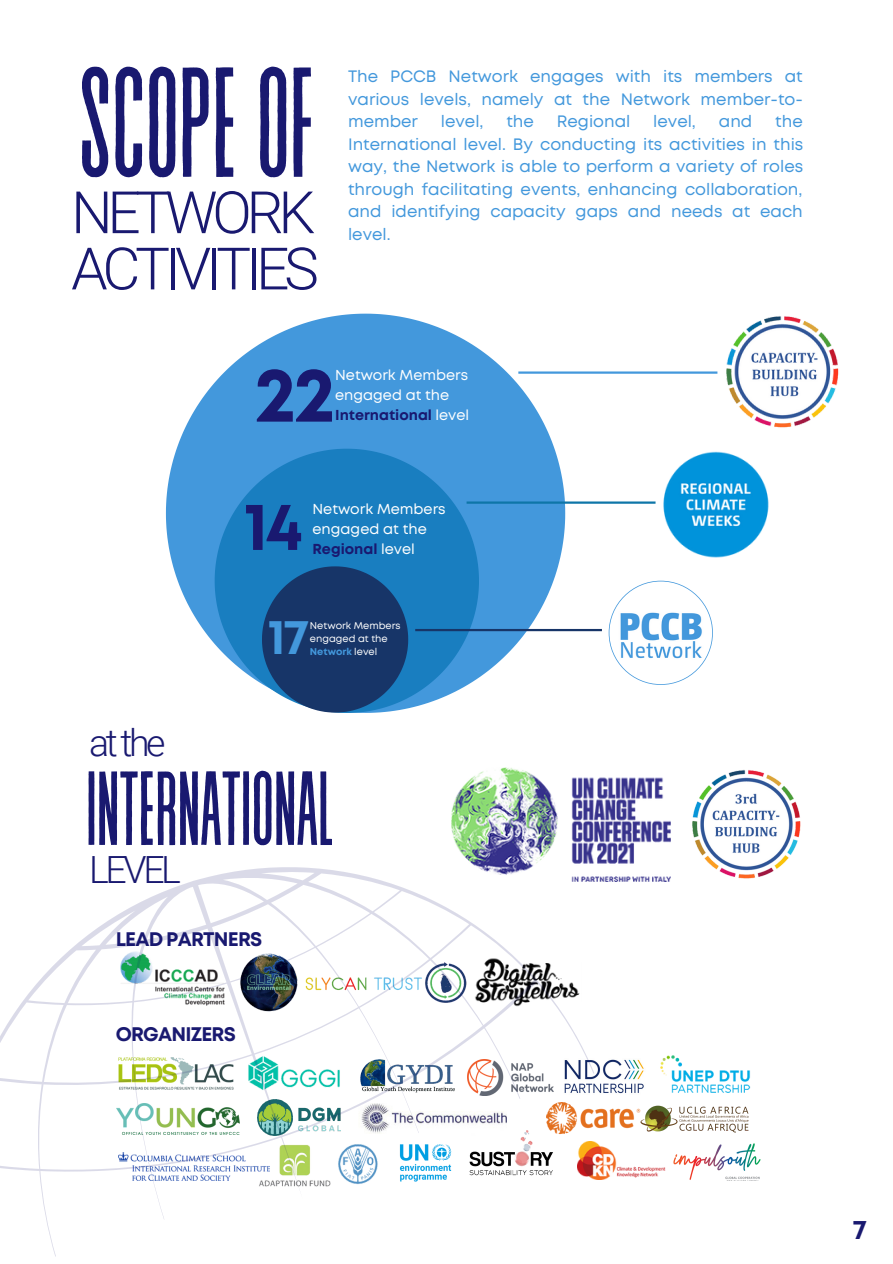
<style>
.page{position:relative;width:893px;height:1264px;background:#fff}
.page>*{position:absolute;margin:0;border:0;box-sizing:border-box;transform-origin:0 0}
.t1{font:155.85px "Revive 80 Tall";letter-spacing:-.025em;color:#191970}
.t2{font:104.85px "Revive 80 Tall";letter-spacing:-.025em;color:#191970}
.t3{font:700 77.1px "Mont";color:#191970}
.t4{font:700 67.65px "Mont";color:#191970}
.t5{font:300 58.5px/56.2px "Roboto";letter-spacing:-.09em;color:#191970}
.t6{font:700 49.35px "Mont";color:#4398dc}
.t7{font:300 37.5px "Roboto";letter-spacing:-.09em;color:#191970}
.t8{font:700 27px "Mont";color:#191970}
.t9{font:700 19.65px "Mont";letter-spacing:-.04em;color:#191970}
.t10{font:16.5px/22.5px "Mont";color:#4398dc;text-align:justify}
.t11{font:14.4px/20px "Mont";color:#fff}
.t12{font:9.75px/13px "Mont";color:#fff}
.s1{font-weight:700;color:#191970}
.s2{font-weight:700;color:#4398dc}
</style>
<div class="page">
<svg style="left:166px;top:314px;width:399px;height:364px;fill:#4398dc"></svg>
<svg style="left:215px;top:448px;width:264px;height:265px;background:#328dca"></svg>
<svg style="left:262px;top:566px;width:146px;height:146px;background:#20497d"></svg>
<img style="left:726px;top:316px;width:113px;height:112px">
<img style="left:663px;top:451px;width:106px;height:106px">
<img style="left:692px;top:770px;width:109px;height:109px">
<img style="left:451px;top:767px;width:219px;height:114px">
<img style="left:644px;top:1105px;width:105px;height:28px">
<img style="left:660px;top:1055px;width:91px;height:38px">
<img style="left:594px;top:1141px;width:72px;height:38px">
<img style="left:594px;top:1059px;width:50px;height:35px">
<img style="left:594px;top:1108px;width:50px;height:21px">
<img style="left:673px;top:1143px;width:88px;height:37px">
<svg style="left:608px;top:580px;width:104px;height:105px"></svg>
<hr style="left:415px;top:629px;width:187px;height:2px;background:#173568">
<hr style="left:466px;top:501px;width:189px;height:2px;background:#0e76a8">
<hr style="left:518px;top:371px;width:199px;height:3px;background:#4398dc">
<svg style="left:0;top:866px;width:594px;height:391px"></svg>
<h1 class="t1" style="left:77px;top:43px;width:241px">SCOPEOF</h1>
<p class="t10" style="left:348px;top:67px;width:456px">The PCCB Network engages with its members at various levels, namely at the Network member-to&shy;member</p>
<p class="t10" style="left:348px;top:112px;width:457px;text-indent:427px">the International level. By conducting its activities in this way, the Network is able to perform a variety of roles through facilitating events, enhancing collaboration, and identifying capacity gaps and needs at each level.</p>
<p class="t10" style="left:441px;top:112px;width:44px">level,</p>
<p class="t10" style="left:506px;top:112px;width:29px">the</p>
<p class="t10" style="left:557px;top:112px;width:75px">Regional</p>
<p class="t10" style="left:653px;top:112px;width:44px">level,</p>
<p class="t10" style="left:718px;top:112px;width:35px">and</p>
<h3 class="t5" style="left:71px;top:185px;width:249px">NETWORK<br>ACTIVITIES</h3>
<h3 class="t3" style="left:254px;top:366px;width:83px">22</h3>
<p class="t11" style="left:335px;top:366px;width:136px">Network Members engaged at the<br><span class="s1">International</span> level</p>
<h3 class="t4" style="left:244px;top:501px;width:61px">14</h3>
<p class="t11" style="left:312px;top:500px;width:135px">Network Members engaged at the<br><span class="s1">Regional</span> level</p>
<h3 class="t7" style="left:89px;top:721px;width:78px">atthe</h3>
<h3 class="t6" style="left:268px;top:618px;width:43px">17</h3>
<p class="t12" style="left:310px;top:619px;width:92px">Network Members engaged at the<br><span class="s2">Network</span> level</p>
<h2 class="t2" style="left:85px;top:754px;width:252px">INTERNATIONAL</h2>
<h3 class="t7" style="left:89px;top:847px;width:93px">LEVEL</h3>
<p class="t9" style="left:116px;top:931px;width:148px">LEAD PARTNERS</p>
<p class="t9" style="left:116px;top:1026px;width:122px">ORGANIZERS</p>
<h3 class="t8" style="left:852px;top:1219px;width:16px">7</h3>
</div>
